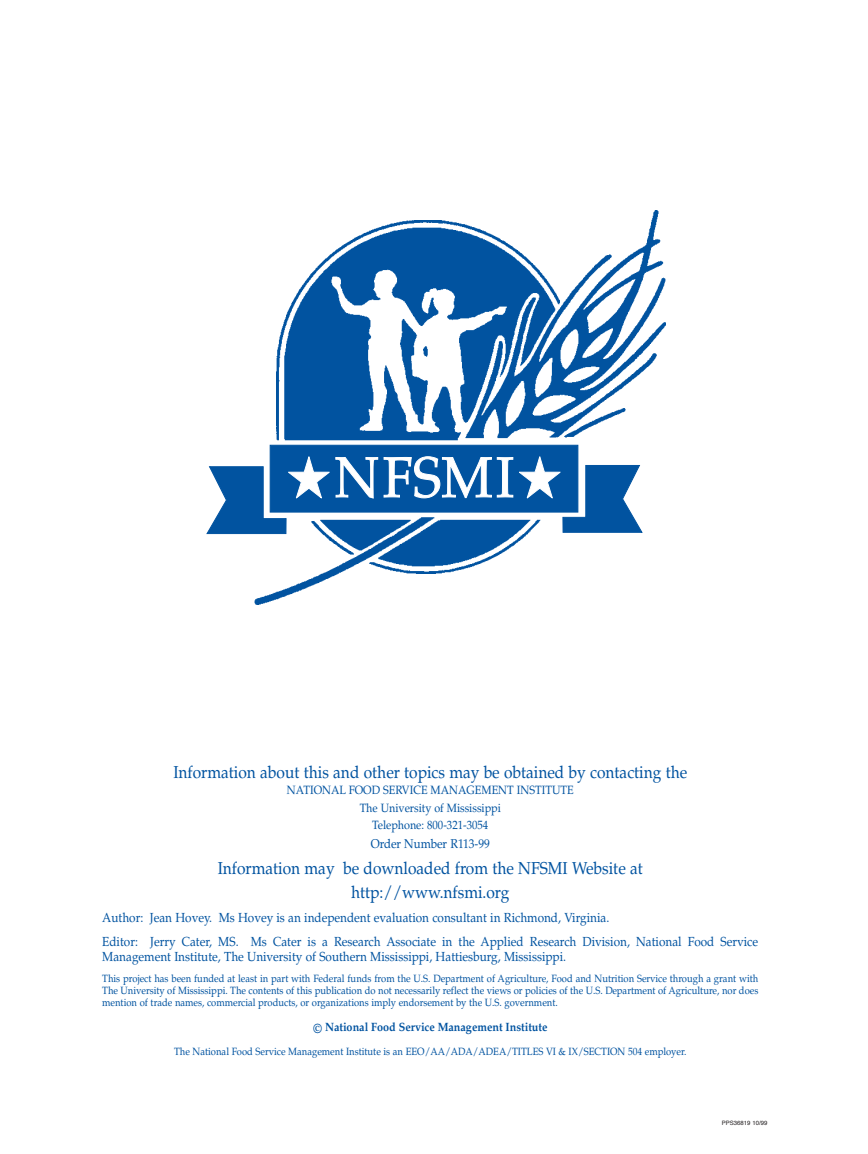
<style>
.page{position:relative;width:868px;height:1154px;background:#fff}
.page>*{position:absolute;margin:0;border:0;box-sizing:border-box;transform-origin:0 0}
.t1{font:17.25px/24px "Palatino";color:#0153a0;text-align:center;scale:.9 1}
.t2{font:13.2px/24px "Palatino";color:#0153a0;scale:.9 1}
.t3{font:12.75px "Palatino";color:#0153a0;scale:.9 1}
.t4{font:12px/18px "Palatino";color:#0153a0;text-align:center;scale:.9 1}
.t5{font:700 12px "Palatino";color:#0153a0;scale:.9 1}
.t6{font:10.5px/12px "Palatino";color:#0153a0;text-align:justify;scale:.9 1}
.t7{font:6px "Helvetica";color:#231f20}
.s1{font-size:13.5px}
</style>
<div class="page">
<img style="left:255px;top:211px;width:411px;height:393px">
<svg style="left:206px;top:456px;width:437px;height:78px"></svg>
<img style="left:277px;top:221px;width:282px;height:352px">
<h1 class="t1" style="left:173px;top:762px;width:573px">Information about this and other topics may be obtained by contacting the</h1>
<p class="t4" style="left:287px;top:782px;width:320px">NATIONAL FOOD SERVICE MANAGEMENT INSTITUTE<br>The University of Mississippi</p>
<p class="t4" style="left:372px;top:817px;width:131px">Telephone: 800-321-3054</p>
<p class="t3" style="left:371px;top:839px;width:134px">Order Number R113-99</p>
<h1 class="t1" style="left:218px;top:858px;width:474px">Information may be downloaded from the NFSMI Website at http://www.nfsmi.org</h1>
<p class="t2" style="left:102px;top:906px;width:730px">Author: Jean Hovey. Ms Hovey is an independent evaluation consultant in Richmond, Virginia.<br>Editor: Jerry Cater, MS. Ms Cater is a Research Associate in the Applied Research Division, National Food Service</p>
<p class="t2" style="left:102px;top:945px;width:517px">Management Institute, The University of Southern Mississippi, Hattiesburg, Mississippi.</p>
<p class="t6" style="left:102px;top:973px;width:730px">This project has been funded at least in part with Federal funds from the U.S. Department of Agriculture, Food and Nutrition Service through a grant with The University of Mississippi. The contents of this publication do not necessarily reflect the views or policies of the U.S. Department of Agriculture, nor does mention of trade names, commercial products, or organizations imply endorsement by the U.S. government.</p>
<p class="t5" style="left:313px;top:1022px;width:262px"><span class="s1">©</span> National Food Service Management Institute</p>
<p class="t6" style="left:174px;top:1046px;width:571px">The National Food Service Management Institute is an EEO/AA/ADA/ADEA/TITLES VI &amp; IX/SECTION 504 employer.</p>
<p class="t7" style="left:722px;top:1120px;width:47px">PPS36819 10/99</p>
</div>
